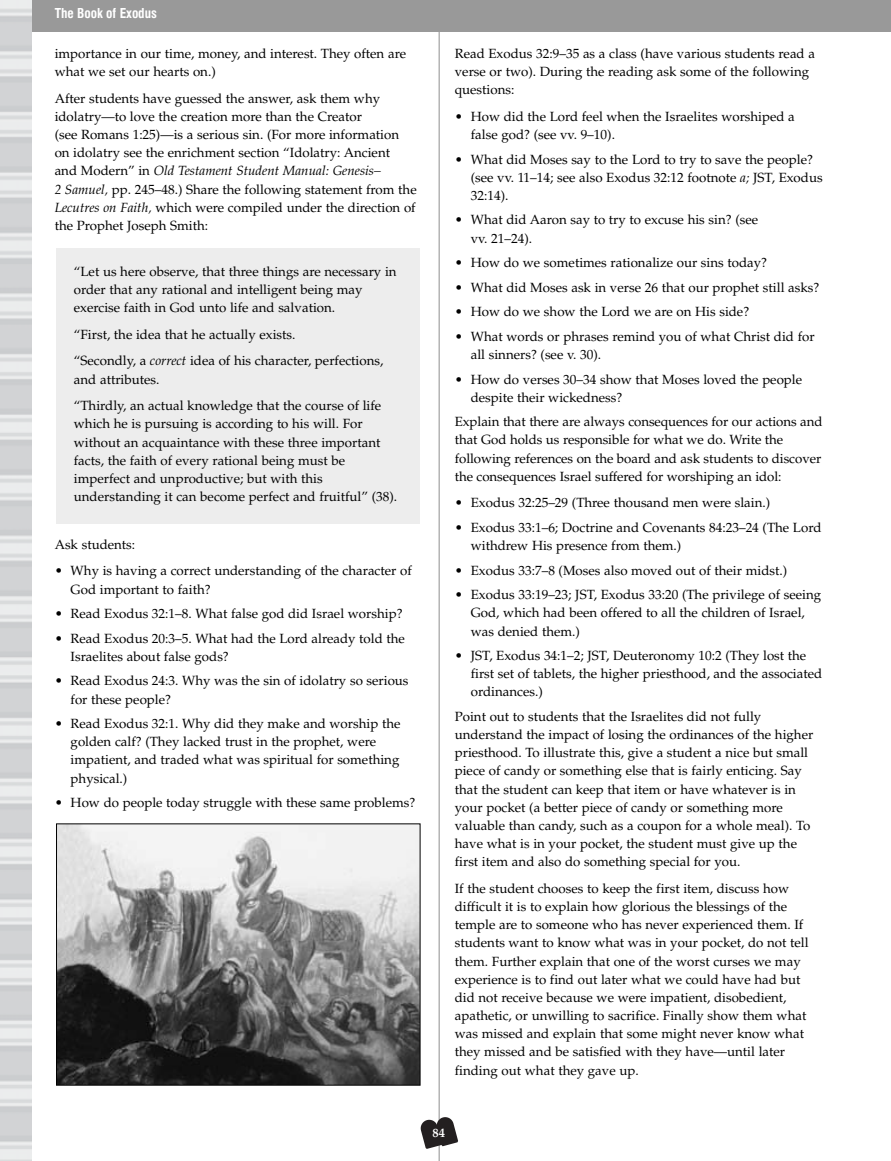
<style>
.page{position:relative;width:891px;height:1161px;background:#fff}
.page>*{position:absolute;margin:0;border:0;box-sizing:border-box;transform-origin:0 0}
.t1{font:13.35px/18.1px "Palatino";color:#000}
.t2{font:700 condensed 13.35px "Swiss 721 BT";letter-spacing:-.005em;color:#fff}
.t3{font:700 12.6px "Palatino";color:#fff}
.s1{font-style:italic}
</style>
<div class="page">
<hr style="left:438px;top:13px;width:2px;height:1148px;background:#b3b3b3">
<svg style="left:421px;top:1117px;width:37px;height:32px"></svg>
<img style="left:58px;top:825px;width:360px;height:259px">
<div style="left:56px;top:823px;width:364px;height:263px;border:1px solid #000"></div>
<div style="left:56px;top:248px;width:364px;height:276px;background:#ededed"></div>
<div style="left:0;top:0;width:891px;height:32px;background:#999"></div>
<img style="left:0;top:0;width:32px;height:1161px">
<p class="t2" style="left:55px;top:8px;width:104px">The Book of Exodus</p>
<p class="t1" style="left:55px;top:46px;width:353px">importance in our time, money, and interest. They often are what we set our hearts on.)</p>
<p class="t1" style="left:55px;top:91px;width:364px">After students have guessed the answer, ask them why idolatry—to love the creation more than the Creator<br>(see Romans 1:25)—is a serious sin. (For more information on idolatry see the enrichment section “Idolatry: Ancient<br>and Modern” in <span class="s1">Old Testament Student Manual: Genesis–<br>2 Samuel,</span> pp. 245–48.) Share the following statement from the <span class="s1">Lecutres on Faith,</span> which were compiled under the direction of the Prophet Joseph Smith:</p>
<p class="t1" style="left:74px;top:264px;width:324px">“Let us here observe, that three things are necessary in order that any rational and intelligent being may exercise faith in God unto life and salvation.</p>
<p class="t1" style="left:74px;top:322px;width:311px;line-height:26.7px">“First, the idea that he actually exists.<br>“Secondly, a <span class="s1">correct</span> idea of his character, perfections,</p>
<p class="t1" style="left:74px;top:367px;width:309px;line-height:26.7px">and attributes.<br>“Thirdly, an actual knowledge that the course of life</p>
<p class="t1" style="left:74px;top:416px;width:325px">which he is pursuing is according to his will. For without an acquaintance with these three important facts, the faith of every rational being must be imperfect and unproductive; but with this understanding it can become perfect and fruitful” (38).</p>
<p class="t1" style="left:55px;top:537px;width:82px">Ask students:</p>
<p class="t1" style="left:71px;top:563px;width:343px;text-indent:-16px">• Why is having a correct understanding of the character of<br>God important to faith?</p>
<p class="t1" style="left:55px;top:606px;width:349px">• Read Exodus 32:1–8. What false god did Israel worship?</p>
<p class="t1" style="left:71px;top:631px;width:336px;text-indent:-16px">• Read Exodus 20:3–5. What had the Lord already told the<br>Israelites about false gods?</p>
<p class="t1" style="left:71px;top:673px;width:340px;text-indent:-16px">• Read Exodus 24:3. Why was the sin of idolatry so serious for these people?</p>
<p class="t1" style="left:71px;top:716px;width:331px;text-indent:-16px">• Read Exodus 32:1. Why did they make and worship the golden calf? (They lacked trust in the prophet, were impatient, and traded what was spiritual for something physical.)</p>
<p class="t1" style="left:55px;top:795px;width:362px">• How do people today struggle with these same problems?</p>
<p class="t1" style="left:455px;top:46px;width:362px">Read Exodus 32:9–35 as a class (have various students read a verse or two). During the reading ask some of the following questions:</p>
<p class="t1" style="left:471px;top:109px;width:326px;text-indent:-16px">• How did the Lord feel when the Israelites worshiped a false god? (see vv. 9–10).</p>
<p class="t1" style="left:471px;top:152px;width:353px;text-indent:-16px">• What did Moses say to the Lord to try to save the people? (see vv. 11–14; see also Exodus 32:12 footnote <span class="s1">a;</span> JST, Exodus<br>32:14).</p>
<p class="t1" style="left:471px;top:212px;width:289px;text-indent:-16px">• What did Aaron say to try to excuse his sin? (see vv. 21–24).</p>
<p class="t1" style="left:455px;top:255px;width:314px">• How do we sometimes rationalize our sins today?</p>
<p class="t1" style="left:455px;top:280px;width:366px">• What did Moses ask in verse 26 that our prophet still asks?</p>
<p class="t1" style="left:455px;top:304px;width:296px">• How do we show the Lord we are on His side?</p>
<p class="t1" style="left:471px;top:329px;width:345px;text-indent:-16px">• What words or phrases remind you of what Christ did for all sinners? (see v. 30).</p>
<p class="t1" style="left:471px;top:371px;width:333px;text-indent:-16px">• How do verses 30–34 show that Moses loved the people despite their wickedness?</p>
<p class="t1" style="left:455px;top:414px;width:369px">Explain that there are always consequences for our actions and that God holds us responsible for what we do. Write the following references on the board and ask students to discover the consequences Israel suffered for worshiping an idol:</p>
<p class="t1" style="left:455px;top:495px;width:317px">• Exodus 32:25–29 (Three thousand men were slain.)</p>
<p class="t1" style="left:471px;top:520px;width:352px;text-indent:-16px">• Exodus 33:1–6; Doctrine and Covenants 84:23–24 (The Lord withdrew His presence from them.)</p>
<p class="t1" style="left:455px;top:563px;width:334px">• Exodus 33:7–8 (Moses also moved out of their midst.)</p>
<p class="t1" style="left:471px;top:587px;width:352px;text-indent:-16px">• Exodus 33:19–23; JST, Exodus 33:20 (The privilege of seeing<br>God, which had been offered to all the children of Israel, was denied them.)</p>
<p class="t1" style="left:471px;top:648px;width:353px;text-indent:-16px">• JST, Exodus 34:1–2; JST, Deuteronomy 10:2 (They lost the first set of tablets, the higher priesthood, and the associated ordinances.)</p>
<p class="t1" style="left:455px;top:709px;width:360px">Point out to students that the Israelites did not fully understand the impact of losing the ordinances of the higher priesthood. To illustrate this, give a student a nice but small piece of candy or something else that is fairly enticing. Say that the student can keep that item or have whatever is in your pocket (a better piece of candy or something more valuable than candy, such as a coupon for a whole meal). To have what is in your pocket, the student must give up the first item and also do something special for you.</p>
<p class="t1" style="left:455px;top:881px;width:355px">If the student chooses to keep the first item, discuss how difficult it is to explain how glorious the blessings of the temple are to someone who has never experienced them. If students want to know what was in your pocket, do not tell them. Further explain that one of the worst curses we may experience is to find out later what we could have had but did not receive because we were impatient, disobedient, apathetic, or unwilling to sacrifice. Finally show them what was missed and explain that some might never know what they missed and be satisfied with they have—until later finding out what they gave up.</p>
<p class="t3" style="left:433px;top:1128px;width:14px">84</p>
</div>
